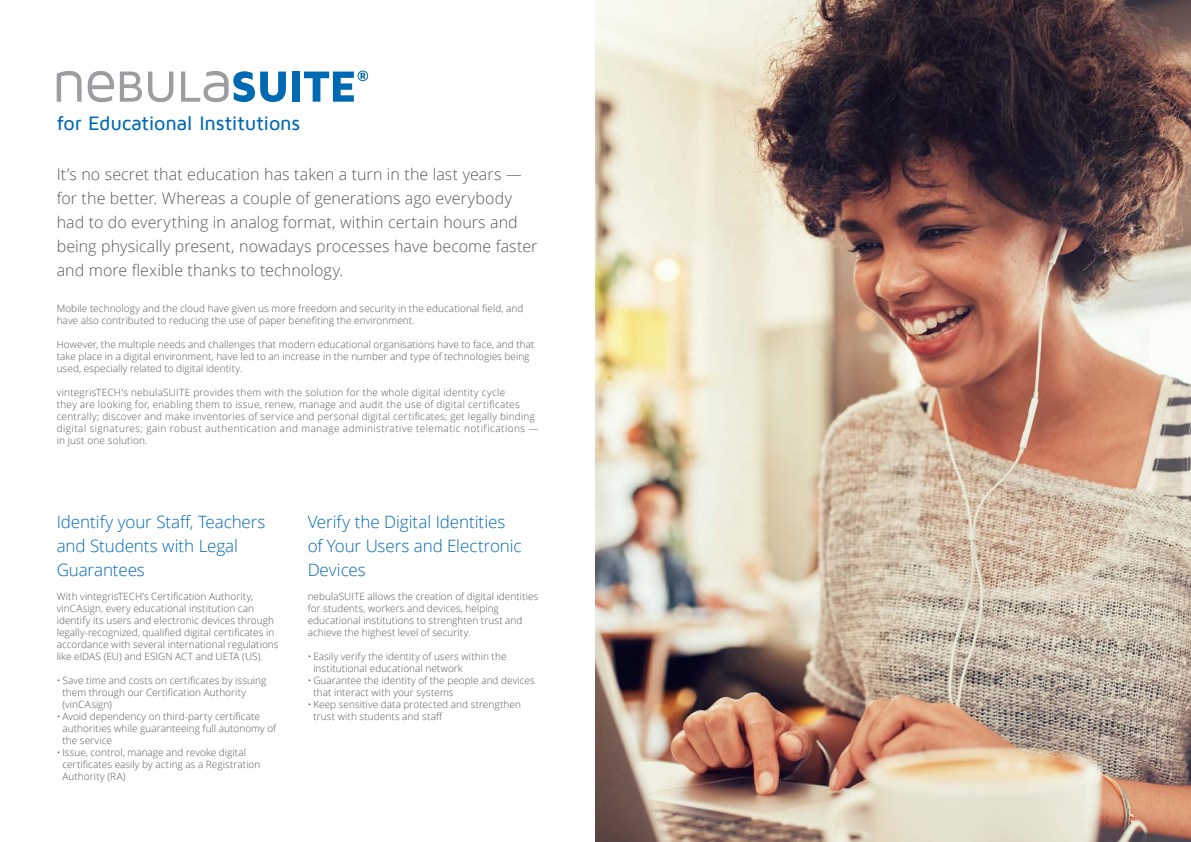
<style>
.page{position:relative;width:1191px;height:842px;background:#fff}
.page>*{position:absolute;margin:0;border:0;box-sizing:border-box;transform-origin:0 0}
.t1{font:500 20px "Maven Pro";letter-spacing:-.015em;color:#0069b4}
.t2{font:300 17px/24px "Open Sans";letter-spacing:-.005em;color:#0069b4}
.t3{font:300 16px/24px "Open Sans";letter-spacing:.005em;color:#575756}
.t4{font:300 10px/12px "Open Sans";letter-spacing:.01em;color:#575756}
.t5{font:300 10px/12px "Open Sans";letter-spacing:.03em;color:#575756}
</style>
<div class="page">
<img style="left:595px;top:0;width:596px;height:842px">
<svg style="left:58px;top:71px;width:23px;height:31px"></svg>
<svg style="left:88px;top:71px;width:26px;height:31px"></svg>
<svg style="left:120px;top:72px;width:22px;height:30px"></svg>
<svg style="left:148px;top:72px;width:25px;height:30px"></svg>
<svg style="left:181px;top:71px;width:105px;height:31px"></svg>
<div style="left:292px;top:72px;width:8px;height:30px;background:#0069b4"></div>
<svg style="left:304px;top:71px;width:64px;height:31px"></svg>
<p class="t1" style="left:57px;top:113px;width:245px">for Educational Institutions</p>
<p class="t3" style="left:57px;top:162px;width:482px">It’s no secret that education has taken a turn in the last years — for the better. Whereas a couple of generations ago everybody had to do everything in analog format, within certain hours and being physically present, nowadays processes have become faster and more flexible thanks to technology.</p>
<p class="t4" style="left:57px;top:302px;width:468px">Mobile technology and the cloud have given us more freedom and security in the educational field, and have also contributed to reducing the use of paper benefiting the environment.</p>
<p class="t4" style="left:57px;top:338px;width:479px">However, the multiple needs and challenges that modern educational organisations have to face, and that take place in a digital environment, have led to an increase in the number and type of technologies being used, especially related to digital identity.</p>
<p class="t5" style="left:57px;top:386px;width:483px">vintegrisTECH’s nebulaSUITE provides them with the solution for the whole digital identity cycle<br>they are looking for, enabling them to issue, renew, manage and audit the use of digital certificates centrally; discover and make inventories of service and personal digital certificates; get legally binding digital signatures; gain robust authentication and manage administrative telematic notifications — in just one solution.</p>
<p class="t2" style="left:57px;top:509px;width:210px">Identify your Staff, Teachers and Students with Legal<br>Guarantees</p>
<p class="t4" style="left:57px;top:590px;width:223px">With vintegrisTECH’s Certification Authority, vinCAsign, every educational institution can identify its users and electronic devices through legally-recognized, qualified digital certificates in accordance with several international regulations like eIDAS (EU) and ESIGN ACT and UETA (US).</p>
<p class="t4" style="left:62px;top:674px;width:205px;text-indent:-6px">• Save time and costs on certificates by issuing them through our Certification Authority (vinCAsign)</p>
<p class="t4" style="left:62px;top:710px;width:215px;text-indent:-6px">• Avoid dependency on third-party certificate authorities while guaranteeing full autonomy of the service</p>
<p class="t4" style="left:62px;top:746px;width:200px;text-indent:-6px">• Issue, control, manage and revoke digital certificates easily by acting as a Registration<br>Authority (RA)</p>
<p class="t2" style="left:308px;top:509px;width:215px">Verify the Digital Identities of Your Users and Electronic<br>Devices</p>
<p class="t4" style="left:308px;top:590px;width:232px">nebulaSUITE allows the creation of digital identities for students, workers and devices, helping educational institutions to strenghten trust and achieve the highest level of security.</p>
<p class="t4" style="left:313px;top:650px;width:195px;text-indent:-6px">• Easily verify the identity of users within the institutional educational network</p>
<p class="t4" style="left:313px;top:674px;width:223px;text-indent:-6px">• Guarantee the identity of the people and devices that interact with your systems</p>
<p class="t4" style="left:313px;top:698px;width:209px;text-indent:-6px">• Keep sensitive data protected and strengthen trust with students and staff</p>
</div>
